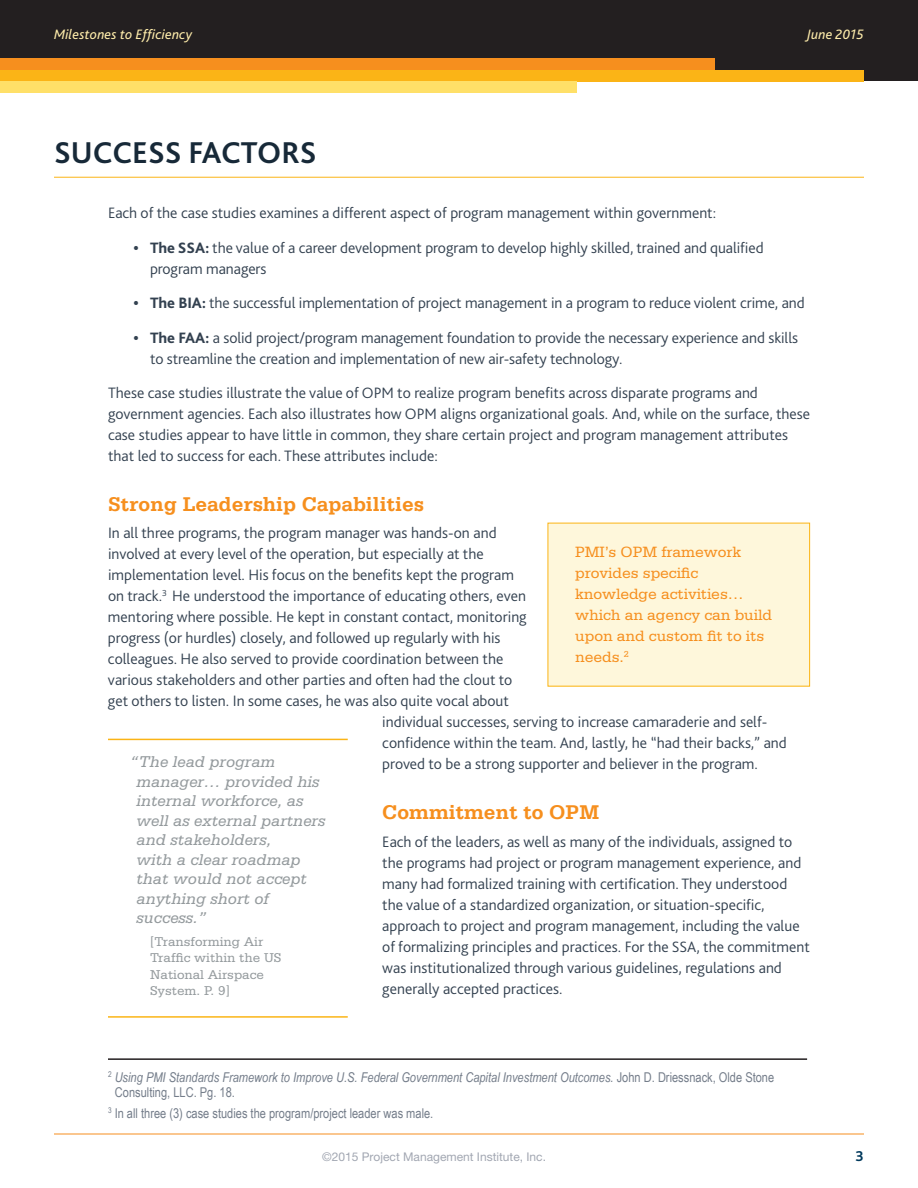
<style>
.page{position:relative;width:918px;height:1188px;background:#fff}
.page>*{position:absolute;margin:0;border:0;box-sizing:border-box;transform-origin:0 0}
.t1{font:700 31.5px "Bliss 2";color:#172938}
.t2{font:700 21px "Serifa Std";color:#f68f1e}
.t3{font:italic 16.5px/19.5px "Serifa Std";color:#949a9d}
.t4{font:300 15.75px/21px "Bliss 2";color:#334150}
.t5{font:15.75px/21px "Serifa Std";letter-spacing:-.005em;color:#f68f1e}
.t6{font:700 15px "Bliss 2";color:#00395c}
.t7{font:italic 14.25px "Bliss 2";letter-spacing:.01em;color:#ffedab}
.t8{font:italic 13.5px/15px "Arial Narrow";color:#747d8a}
.t9{font:13.5px/16.5px "Serifa Std";color:#949a9d}
.t10{font:13.5px "Arial Narrow";color:#747d8a}
.t11{font:12px "Helvetica Neue LT Pro";color:#a2a7b2}
.s1{font-weight:800}
.s2{font-style:normal}
</style>
<div class="page">
<div style="left:0;top:0;width:918px;height:81px;background:#231f20"></div>
<div style="left:0;top:58px;width:714px;height:12px;background:#f68f1e"></div>
<div style="left:0;top:70px;width:864px;height:11px;background:#fbb416"></div>
<div style="left:0;top:81px;width:577px;height:12px;background:#ffe068"></div>
<hr style="left:54px;top:1134px;width:810px;height:1px;background:#f68f1e">
<hr style="left:108px;top:1058px;width:699px;height:2px;background:#231f20">
<hr style="left:54px;top:177px;width:810px;height:1px;background:#fbb416">
<div style="left:548px;top:523px;width:262px;height:163px;background:#fef7db"></div>
<hr style="left:108px;top:739px;width:240px;height:1px;background:#fbb416">
<hr style="left:108px;top:1016px;width:240px;height:2px;background:#fbb416">
<p class="t7" style="left:54px;top:25px;width:140px">Milestones to Efficiency</p>
<p class="t7" style="left:807px;top:25px;width:59px">June 2015</p>
<h1 class="t1" style="left:54px;top:133px;width:264px">SUCCESS FACTORS</h1>
<p class="t4" style="left:108px;top:202px;width:610px">Each of the case studies examines a different aspect of program management within government:</p>
<p class="t4" style="left:150px;top:236px;width:615px;text-indent:-17px"><span class="s1">• The SSA:</span> the value of a career development program to develop highly skilled, trained and qualified program managers</p>
<p class="t4" style="left:133px;top:292px;width:673px"><span class="s1">• The BIA:</span> the successful implementation of project management in a program to reduce violent crime, and</p>
<p class="t4" style="left:150px;top:326px;width:650px;text-indent:-17px"><span class="s1">• The FAA:</span> a solid project/program management foundation to provide the necessary experience and skills to streamline the creation and implementation of new air-safety technology.</p>
<p class="t4" style="left:108px;top:382px;width:704px">These case studies illustrate the value of OPM to realize program benefits across disparate programs and government agencies. Each also illustrates how OPM aligns organizational goals. And, while on the surface, these case studies appear to have little in common, they share certain project and program management attributes that led to success for each. These attributes include:</p>
<h2 class="t2" style="left:108px;top:491px;width:318px">Strong Leadership Capabilities</h2>
<p class="t4" style="left:108px;top:522px;width:390px">In all three programs, the program manager was hands-on and</p>
<p class="t4" style="left:108px;top:543px;width:377px">involved at every level of the operation, but especially at the</p>
<p class="t4" style="left:108px;top:564px;width:408px">implementation level. His focus on the benefits kept the program</p>
<p class="t4" style="left:108px;top:585px;width:420px">on track.<sup>3</sup> He understood the importance of educating others, even</p>
<p class="t4" style="left:108px;top:606px;width:420px">mentoring where possible. He kept in constant contact, monitoring</p>
<p class="t4" style="left:108px;top:627px;width:394px">progress (or hurdles) closely, and followed up regularly with his</p>
<p class="t4" style="left:108px;top:648px;width:397px">colleagues. He also served to provide coordination between the</p>
<p class="t4" style="left:108px;top:669px;width:406px">various stakeholders and other parties and often had the clout to</p>
<p class="t4" style="left:108px;top:690px;width:403px">get others to listen. In some cases, he was also quite vocal about</p>
<p class="t4" style="left:382px;top:711px;width:387px">individual successes, serving to increase camaraderie and self-</p>
<p class="t4" style="left:382px;top:732px;width:406px">confidence within the team. And, lastly, he “had their backs,” and</p>
<p class="t4" style="left:382px;top:753px;width:377px">proved to be a strong supporter and believer in the program.</p>
<h2 class="t2" style="left:382px;top:800px;width:219px">Commitment to OPM</h2>
<p class="t4" style="left:382px;top:830px;width:429px">Each of the leaders, as well as many of the individuals, assigned to the programs had project or program management experience, and many had formalized training with certification. They understood the value of a standardized organization, or situation-specific, approach to project and program management, including the value of formalizing principles and practices. For the SSA, the commitment was institutionalized through various guidelines, regulations and generally accepted practices.</p>
<p class="t5" style="left:575px;top:542px;width:198px">PMI’s OPM framework provides specific knowledge activities… which an agency can build upon and custom fit to its needs.<sup>2</sup></p>
<p class="t3" style="left:136px;top:752px;width:190px;text-indent:-7px">“The lead program manager… provided his internal workforce, as well as external partners and stakeholders,<br>with a clear roadmap that would not accept anything short of success.”</p>
<p class="t9" style="left:150px;top:933px;width:133px">[Transforming Air<br>Traffic within the US<br>National Airspace<br>System. P. 9]</p>
<p class="t8" style="left:115px;top:1070px;width:661px;text-indent:-7px"><sup>2</sup> Using PMI Standards Framework to Improve U.S. Federal Government Capital Investment Outcomes. <span class="s2">John D. Driessnack, Olde Stone<br>Consulting, LLC. Pg. 18.</span></p>
<p class="t10" style="left:108px;top:1105px;width:327px"><sup>3</sup> In all three (3) case studies the program/project leader was male.</p>
<p class="t11" style="left:322px;top:1150px;width:225px">©2015 Project Management Institute, Inc.</p>
<p class="t6" style="left:856px;top:1147px;width:10px">3</p>
</div>
